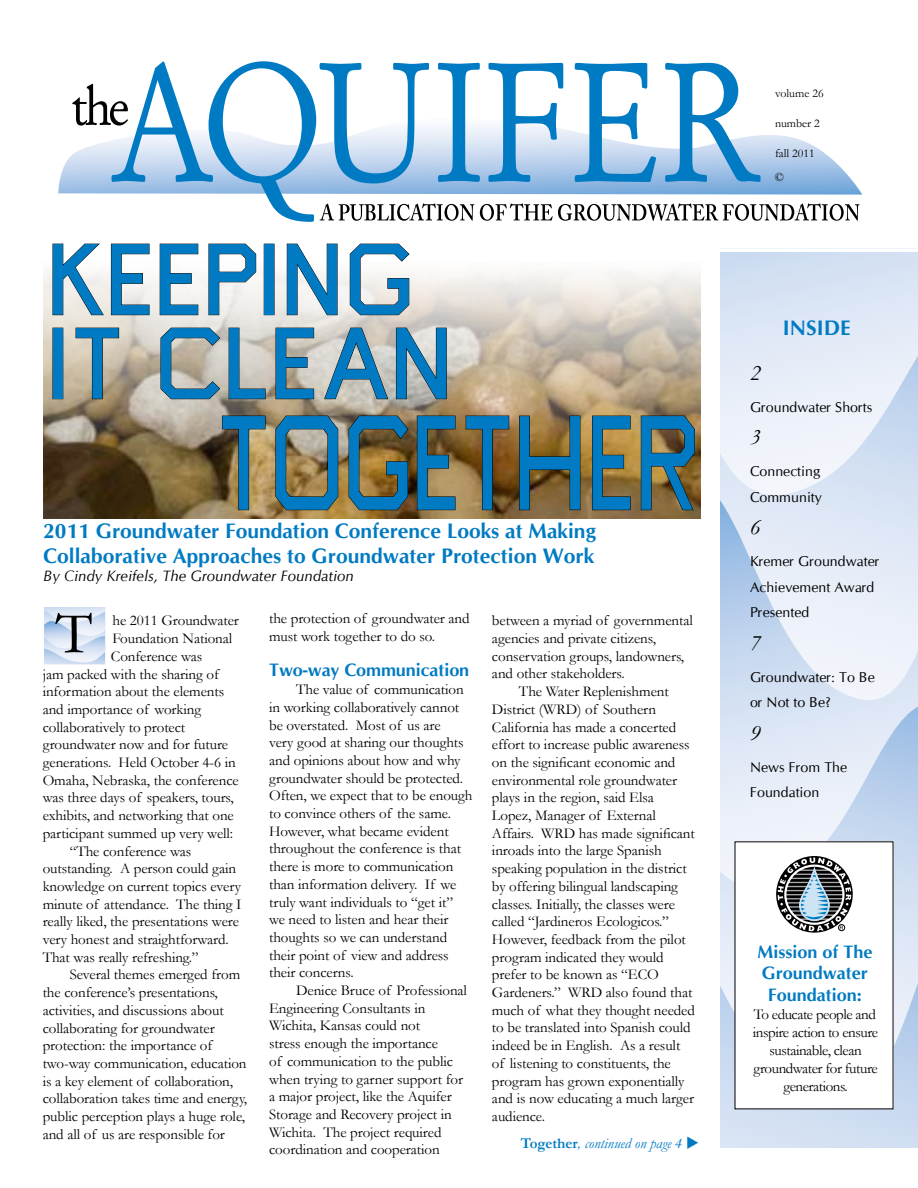
<style>
.page{position:relative;width:918px;height:1188px;background:#fff}
.page>*{position:absolute;margin:0;border:0;box-sizing:border-box;transform-origin:0 0}
.t1{font:117px "Tapeworm";color:#007ac2;scale:.77 1}
.t2{font:88.2px/84px "Tapeworm";color:#007ac2}
.t3{font:60px "Garamond";color:#000}
.t4{font:italic 22.5px "Garamond";color:#000}
.t5{font:700 21px/25.2px "Cg Omega";color:#007ac2}
.t6{font:700 18px/21.6px "Cg Omega";color:#007ac2;text-align:center}
.t7{font:15px/17.7px "Garamond";letter-spacing:-.005em;color:#000}
.t8{font:15px/18px "Garamond";letter-spacing:-.03em;color:#000;text-align:center}
.t9{font:italic 15px "Cg Omega";color:#000}
.t10{font:italic 15px "Garamond";color:#007ac2}
.t11{font:14.25px/25.5px "Cg Omega";color:#000}
.t12{font:12px "Garamond";color:#000}
.t13{font:12px "Times New Roman";color:#000}
.s1{font-weight:700;font-style:normal}
</style>
<div class="page">
<svg style="left:58px;top:155px;width:804px;height:40px"></svg>
<svg style="left:72px;top:61px;width:787px;height:161px"></svg>
<div style="left:720px;top:1122px;width:198px;height:26px;background:#d4e0f3"></div>
<svg style="left:720px;top:1147px;width:181px;height:1px"></svg>
<svg style="left:720px;top:891px;width:198px;height:231px;background:#ccdaec"></svg>
<svg style="left:720px;top:713px;width:198px;height:178px;background:#d8e3f3"></svg>
<svg style="left:720px;top:506px;width:198px;height:207px;background:#dbe5f5"></svg>
<svg style="left:720px;top:252px;width:198px;height:254px;background:#dfe8f6"></svg>
<img style="left:43px;top:243px;width:657px;height:275px">
<svg style="left:44px;top:607px;width:61px;height:57px;background:#d5e2f3"></svg>
<div style="left:735px;top:842px;width:158px;height:267px;background:#fff"></div>
<svg style="left:778px;top:857px;width:73px;height:74px"></svg>
<div style="left:838px;top:924px;width:7px;height:7px;border:1px solid #000;border-radius:50%"></div>
<svg style="left:52px;top:243px;width:52px;height:72px"></svg>
<svg style="left:111px;top:243px;width:39px;height:72px"></svg>
<svg style="left:159px;top:243px;width:40px;height:72px"></svg>
<svg style="left:208px;top:243px;width:49px;height:72px"></svg>
<svg style="left:287px;top:243px;width:51px;height:72px"></svg>
<svg style="left:350px;top:243px;width:60px;height:72px"></svg>
<svg style="left:75px;top:327px;width:44px;height:72px;background:#bdb29e"></svg>
<svg style="left:160px;top:327px;width:61px;height:72px;background:#b9b3a7"></svg>
<svg style="left:228px;top:327px;width:38px;height:72px;background:#c0bcb3"></svg>
<svg style="left:275px;top:327px;width:39px;height:72px;background:#aca496"></svg>
<svg style="left:324px;top:327px;width:65px;height:72px;background:#c0bcb3"></svg>
<svg style="left:396px;top:327px;width:51px;height:72px;background:#b4b1ac"></svg>
<svg style="left:222px;top:415px;width:44px;height:95px;background:#8f784d"></svg>
<svg style="left:275px;top:415px;width:64px;height:95px;background:#98825b"></svg>
<svg style="left:348px;top:415px;width:61px;height:95px;background:#7f602f"></svg>
<svg style="left:417px;top:415px;width:39px;height:95px;background:#7f653c"></svg>
<svg style="left:465px;top:415px;width:44px;height:95px;background:#7b582b"></svg>
<svg style="left:519px;top:415px;width:62px;height:95px;background:#7d5d2b"></svg>
<svg style="left:592px;top:415px;width:39px;height:95px;background:#98763c"></svg>
<svg style="left:641px;top:415px;width:55px;height:95px;background:#836435"></svg>
<h2 class="t2" style="left:43px;top:227px;width:408px">KEEPING<br>IT CLEAN</h2>
<h1 class="t1" style="left:213px;top:369px;width:627px">TOGETHER</h1>
<h3 class="t5" style="left:43px;top:518px;width:554px">2011 Groundwater Foundation Conference Looks at Making<br>Collaborative Approaches to Groundwater Protection Work</h3>
<p class="t9" style="left:43px;top:567px;width:312px">By Cindy Kreifels, The Groundwater Foundation</p>
<h3 class="t3" style="left:55px;top:593px;width:38px">T</h3>
<p class="t7" style="left:112px;top:612px;width:128px">he 2011 Groundwater</p>
<p class="t7" style="left:112px;top:629px;width:121px">Foundation National</p>
<p class="t7" style="left:111px;top:647px;width:93px">Conference was</p>
<p class="t7" style="left:43px;top:665px;width:178px">jam packed with the sharing of</p>
<p class="t7" style="left:43px;top:682px;width:183px">information about the elements</p>
<p class="t7" style="left:43px;top:700px;width:160px">and importance of working</p>
<p class="t7" style="left:43px;top:718px;width:144px">collaboratively to protect</p>
<p class="t7" style="left:43px;top:735px;width:187px">groundwater now and for future</p>
<p class="t7" style="left:43px;top:753px;width:195px">generations. Held October 4-6 in</p>
<p class="t7" style="left:43px;top:771px;width:198px">Omaha, Nebraska, the conference</p>
<p class="t7" style="left:43px;top:789px;width:193px">was three days of speakers, tours,</p>
<p class="t7" style="left:43px;top:806px;width:193px">exhibits, and networking that one</p>
<p class="t7" style="left:43px;top:824px;width:192px">participant summed up very well:</p>
<p class="t7" style="left:70px;top:842px;width:123px">“The conference was</p>
<p class="t7" style="left:43px;top:859px;width:195px">outstanding. A person could gain</p>
<p class="t7" style="left:43px;top:877px;width:200px">knowledge on current topics every</p>
<p class="t7" style="left:43px;top:895px;width:200px">minute of attendance. The thing I</p>
<p class="t7" style="left:43px;top:912px;width:198px">really liked, the presentations were</p>
<p class="t7" style="left:43px;top:930px;width:188px">very honest and straightforward.</p>
<p class="t7" style="left:43px;top:948px;width:157px">That was really refreshing.”</p>
<p class="t7" style="left:70px;top:966px;width:172px">Several themes emerged from</p>
<p class="t7" style="left:43px;top:983px;width:177px">the conference’s presentations,</p>
<p class="t7" style="left:43px;top:1001px;width:183px">activities, and discussions about</p>
<p class="t7" style="left:43px;top:1019px;width:174px">collaborating for groundwater</p>
<p class="t7" style="left:43px;top:1036px;width:171px">protection: the importance of</p>
<p class="t7" style="left:43px;top:1054px;width:205px">two-way communication, education</p>
<p class="t7" style="left:43px;top:1072px;width:192px">is a key element of collaboration,</p>
<p class="t7" style="left:43px;top:1089px;width:206px">collaboration takes time and energy,</p>
<p class="t7" style="left:43px;top:1107px;width:204px">public perception plays a huge role,</p>
<p class="t7" style="left:43px;top:1125px;width:184px">and all of us are responsible for</p>
<p class="t7" style="left:269px;top:609px;width:202px">the protection of groundwater and must work together to do so.</p>
<p class="t6" style="left:269px;top:660px;width:202px">Two-way Communication</p>
<p class="t7" style="left:269px;top:680px;width:205px;text-indent:27px">The value of communication in working collaboratively cannot be overstated. Most of us are<br>very good at sharing our thoughts and opinions about how and why groundwater should be protected.<br>Often, we expect that to be enough to convince others of the same.<br>However, what became evident throughout the conference is that there is more to communication than information delivery. If we truly want individuals to “get it” we need to listen and hear their thoughts so we can understand their point of view and address their concerns.</p>
<p class="t7" style="left:269px;top:981px;width:199px;text-indent:27px">Denice Bruce of Professional<br>Engineering Consultants in<br>Wichita, Kansas could not<br>stress enough the importance<br>of communication to the public when trying to garner support for a major project, like the Aquifer<br>Storage and Recovery project in<br>Wichita. The project required coordination and cooperation</p>
<p class="t7" style="left:492px;top:611px;width:202px">between a myriad of governmental</p>
<p class="t7" style="left:492px;top:629px;width:166px">agencies and private citizens,</p>
<p class="t7" style="left:492px;top:647px;width:194px">conservation groups, landowners,</p>
<p class="t7" style="left:492px;top:664px;width:134px">and other stakeholders.</p>
<p class="t7" style="left:519px;top:682px;width:151px">The Water Replenishment</p>
<p class="t7" style="left:492px;top:700px;width:166px">District (WRD) of Southern</p>
<p class="t7" style="left:492px;top:718px;width:186px">California has made a concerted</p>
<p class="t7" style="left:492px;top:735px;width:199px">effort to increase public awareness</p>
<p class="t7" style="left:492px;top:753px;width:185px">on the significant economic and</p>
<p class="t7" style="left:492px;top:771px;width:187px">environmental role groundwater</p>
<p class="t7" style="left:492px;top:788px;width:163px">plays in the region, said Elsa</p>
<p class="t7" style="left:492px;top:806px;width:165px">Lopez, Manager of External</p>
<p class="t7" style="left:492px;top:824px;width:204px">Affairs. WRD has made significant</p>
<p class="t7" style="left:492px;top:841px;width:171px">inroads into the large Spanish</p>
<p class="t7" style="left:492px;top:859px;width:196px">speaking population in the district</p>
<p class="t7" style="left:492px;top:877px;width:188px">by offering bilingual landscaping</p>
<p class="t7" style="left:492px;top:895px;width:184px">classes. Initially, the classes were</p>
<p class="t7" style="left:492px;top:912px;width:178px">called “Jardineros Ecologicos.”</p>
<p class="t7" style="left:492px;top:930px;width:195px">However, feedback from the pilot</p>
<p class="t7" style="left:492px;top:948px;width:173px">program indicated they would</p>
<p class="t7" style="left:492px;top:965px;width:168px">prefer to be known as “ECO</p>
<p class="t7" style="left:492px;top:983px;width:202px">Gardeners.” WRD also found that</p>
<p class="t7" style="left:492px;top:1001px;width:205px">much of what they thought needed</p>
<p class="t7" style="left:492px;top:1018px;width:200px">to be translated into Spanish could</p>
<p class="t7" style="left:492px;top:1036px;width:190px">indeed be in English. As a result</p>
<p class="t7" style="left:492px;top:1054px;width:180px">of listening to constituents, the</p>
<p class="t7" style="left:492px;top:1072px;width:194px">program has grown exponentially</p>
<p class="t7" style="left:492px;top:1089px;width:204px">and is now educating a much larger</p>
<p class="t7" style="left:492px;top:1107px;width:55px">audience.</p>
<p class="t10" style="left:521px;top:1134px;width:180px"><span class="s1">Together</span>, continued on page 4 ◆</p>
<p class="t12" style="left:775px;top:85px;width:50px">volume 26</p>
<p class="t12" style="left:775px;top:115px;width:46px">number 2</p>
<p class="t12" style="left:775px;top:145px;width:41px">fall 2011</p>
<p class="t13" style="left:775px;top:169px;width:11px">©</p>
<h3 class="t5" style="left:783px;top:316px;width:69px">inside</h3>
<h3 class="t4" style="left:750px;top:357px;width:12px">2</h3>
<p class="t11" style="left:750px;top:394px;width:124px">Groundwater Shorts</p>
<h3 class="t4" style="left:750px;top:422px;width:12px">3</h3>
<p class="t11" style="left:750px;top:459px;width:74px">Connecting<br>Community</p>
<h3 class="t4" style="left:750px;top:512px;width:12px">6</h3>
<p class="t11" style="left:750px;top:549px;width:131px">Kremer Groundwater<br>Achievement Award<br>Presented</p>
<h3 class="t4" style="left:750px;top:627px;width:12px">7</h3>
<p class="t11" style="left:750px;top:664px;width:126px">Groundwater: To Be or Not to Be?</p>
<h3 class="t4" style="left:750px;top:717px;width:12px">9</h3>
<p class="t11" style="left:750px;top:754px;width:99px">News From The<br>Foundation</p>
<p class="t6" style="left:757px;top:941px;width:116px">Mission of The<br>Groundwater<br>Foundation:</p>
<p class="t8" style="left:753px;top:1005px;width:127px">To educate people and inspire action to ensure sustainable, clean groundwater for future generations.</p>
</div>
